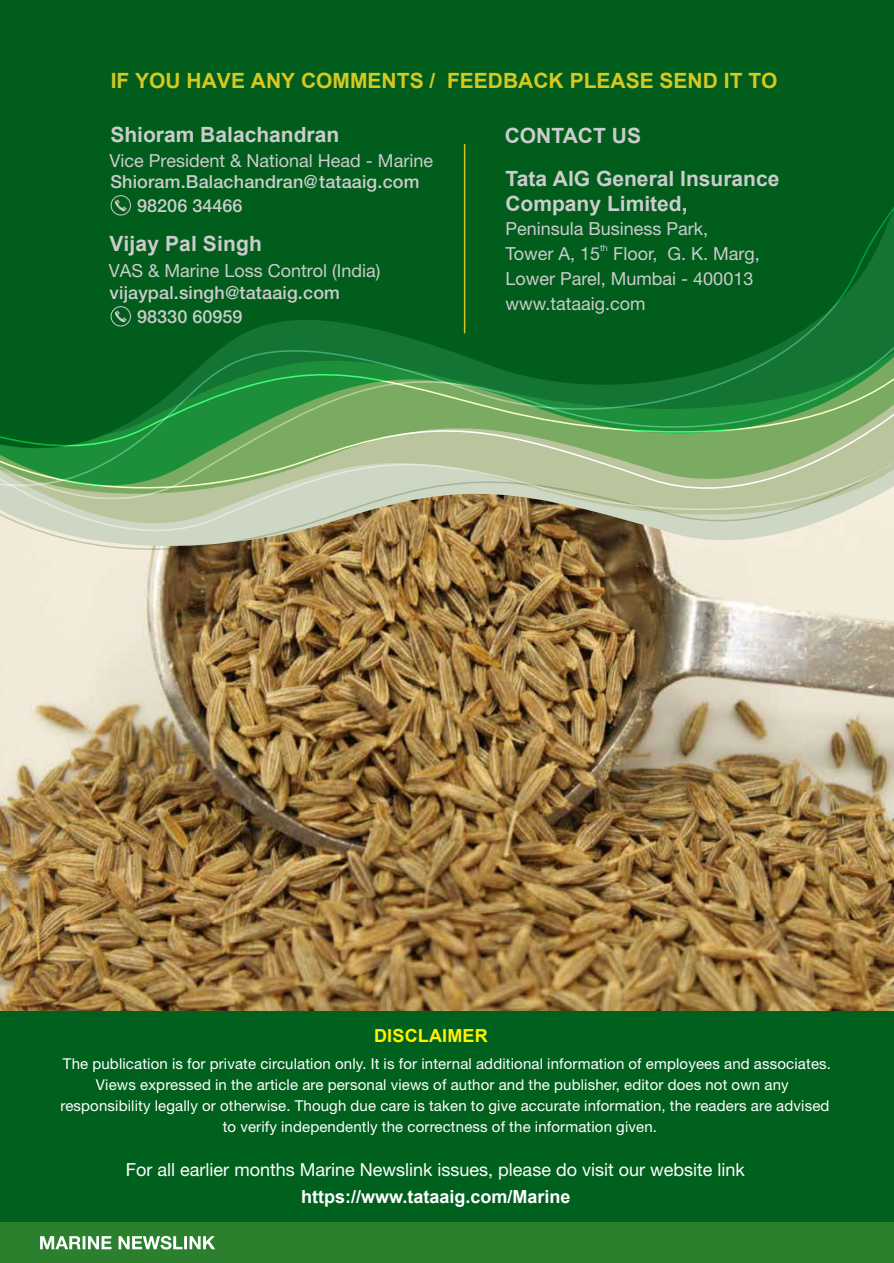
<style>
.page{position:relative;width:894px;height:1263px;background:#fff}
.page>*{position:absolute;margin:0;border:0;box-sizing:border-box;transform-origin:0 0}
.t1{font:700 21px/42.3px "Arial";color:#cccccd}
.t2{font:700 21px "Arial";color:#d7c820}
.t3{font:18px/24.9px "Helvetica Neue LT Std";color:#cccccd}
.t4{font:500 18px "Helvetica Neue LT Std";letter-spacing:.01em;color:#cccccd}
.t5{font:18px "Helvetica Neue LT Std";color:#fff}
.t6{font:700 18px "Arial";color:#fff}
.t7{font:700 18px "Arial";letter-spacing:.01em;color:#fff203}
.t8{font:15px "Helvetica Neue LT Std";letter-spacing:.01em;color:#fff}
.t9{font:9px "Helvetica Neue LT Std";color:#cccccd}
</style>
<div class="page">
<img style="left:0;top:576px;width:893px;height:435px">
<img style="left:0;top:565px;width:893px;height:11px">
<img style="left:0;top:554px;width:893px;height:11px">
<img style="left:0;top:531px;width:893px;height:19px">
<svg style="left:0;top:499px;width:893px;height:32px;background:#bbb798"></svg>
<svg style="left:0;top:0;width:893px;height:499px;background:#16692b"></svg>
<svg style="left:0;top:95px;width:893px;height:391px;background:#1c712f"></svg>
<div style="left:0;top:1011px;width:893px;height:252px;background:#00601d"></div>
<div style="left:0;top:1222px;width:893px;height:41px;background:#2a802c"></div>
<hr style="left:463px;top:144px;width:2px;height:189px;background:#d5c722">
<svg style="left:115px;top:199px;width:12px;height:12px"></svg>
<div style="left:111px;top:195px;width:20px;height:20px;border:1px solid #cccccd;border-radius:50%"></div>
<svg style="left:115px;top:310px;width:12px;height:12px"></svg>
<div style="left:111px;top:306px;width:20px;height:20px;border:1px solid #cccccd;border-radius:50%"></div>
<svg style="left:40px;top:1235px;width:175px;height:14px"></svg>
<h1 class="t2" style="left:111px;top:66px;width:668px">IF YOU HAVE ANY COMMENTS / FEEDBACK PLEASE SEND IT TO</h1>
<h1 class="t1" style="left:110px;top:114px;width:230px">Shioram Balachandran</h1>
<p class="t4" style="left:110px;top:171px;width:310px">Shioram.Balachandran@tataaig.com</p>
<p class="t3" style="left:109px;top:148px;width:325px">Vice President &amp; National Head - Marine</p>
<p class="t4" style="left:137px;top:195px;width:107px">98206 34466</p>
<h1 class="t1" style="left:110px;top:222px;width:154px">Vijay Pal Singh</h1>
<p class="t4" style="left:110px;top:282px;width:232px">vijaypal.singh@tataaig.com</p>
<p class="t3" style="left:109px;top:258px;width:273px">VAS &amp; Marine Loss Control (India)</p>
<p class="t4" style="left:137px;top:306px;width:107px">98330 60959</p>
<h1 class="t1" style="left:504px;top:115px;width:276px">CONTACT US<br>Tata AIG General Insurance</h1>
<h1 class="t1" style="left:505px;top:182px;width:184px">Company Limited,</h1>
<p class="t3" style="left:505px;top:216px;width:204px">Peninsula Business Park,</p>
<p class="t9" style="left:600px;top:243px;width:9px">th</p>
<p class="t3" style="left:505px;top:241px;width:256px">Tower A, 15 Floor, G. K. Marg,<br>Lower Parel, Mumbai - 400013 www.tataaig.com</p>
<p class="t7" style="left:374px;top:1022px;width:115px">DISCLAIMER</p>
<p class="t8" style="left:63px;top:1054px;width:769px">The publication is for private circulation only. It is for internal additional information of employees and associates.</p>
<p class="t8" style="left:96px;top:1075px;width:694px">Views expressed in the article are personal views of author and the publisher, editor does not own any</p>
<p class="t8" style="left:60px;top:1096px;width:770px">responsibility legally or otherwise. Though due care is taken to give accurate information, the readers are advised</p>
<p class="t8" style="left:222px;top:1117px;width:435px">to verify independently the correctness of the information given.</p>
<p class="t5" style="left:126px;top:1158px;width:620px">For all earlier months Marine Newslink issues, please do visit our website link</p>
<p class="t6" style="left:301px;top:1184px;width:271px">https://www.tataaig.com/Marine</p>
</div>
